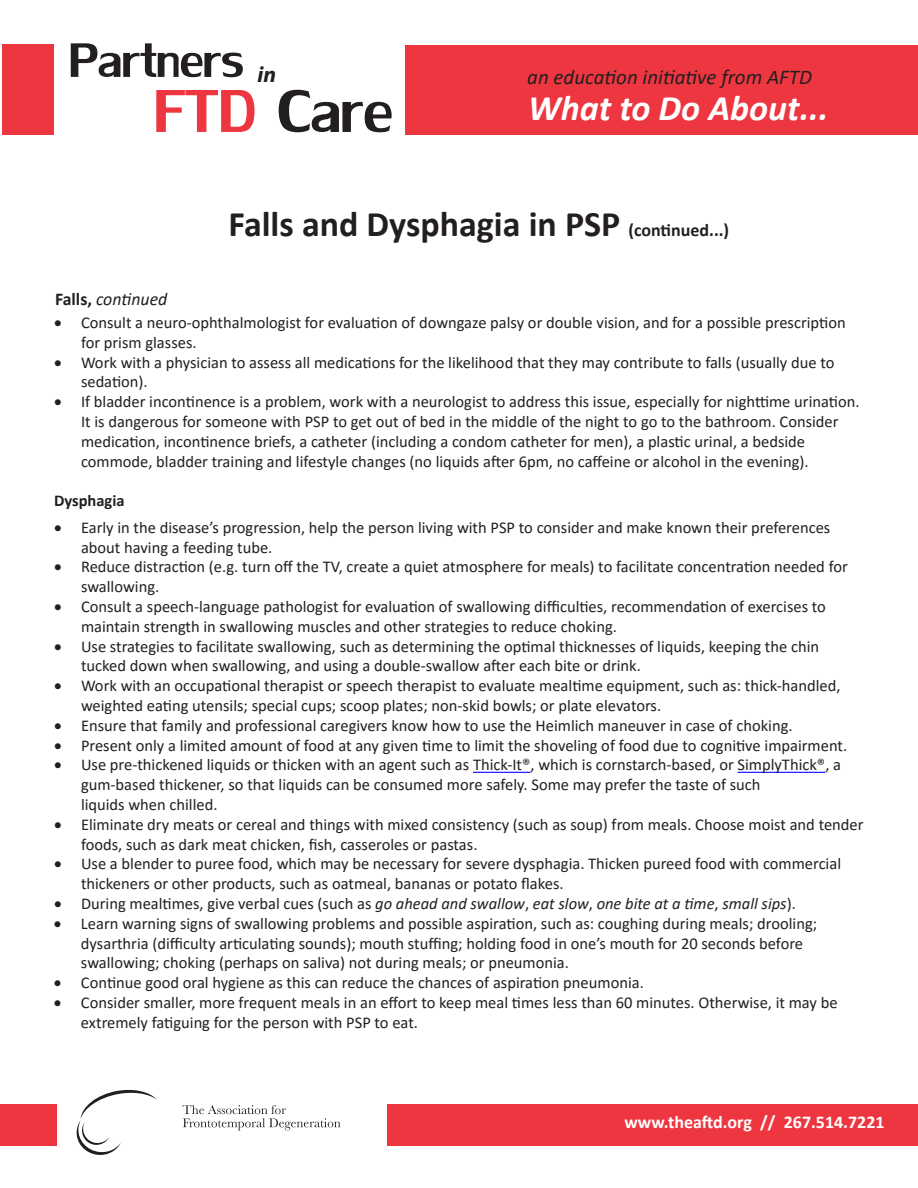
<style>
.page{position:relative;width:918px;height:1188px;background:#fff}
.page>*{position:absolute;margin:0;border:0;box-sizing:border-box;transform-origin:0 0}
.t1{font:90px "Lily UPC";color:#231f20}
.t2{font:72px "Lily UPC";color:#231f20}
.t3{font:700 36px "Calibri";color:#231f20}
.t4{font:italic 700 36px "Calibri";color:#fff}
.t5{font:italic 700 22.5px "Myriad Pro";color:#231f20}
.t6{font:italic 21px "Calibri";color:#231f20}
.t7{font:700 18px "Calibri";color:#fff}
.t8{font:italic 18px "Calibri";color:#231f20}
.t9{font:16.5px/19.8px "Calibri";color:#231f20}
.t10{font:italic 16.5px "Calibri";color:#231f20}
.t11{font:700 16.5px "Calibri";color:#231f20}
.s1{color:#ee3640}
.s2{font-weight:700;font-style:normal}
.s3{font-size:18px}
.s4{font-style:normal}
</style>
<div class="page">
<div style="left:406px;top:45px;width:512px;height:90px;background:#ee3640"></div>
<div style="left:3px;top:44px;width:51px;height:91px;background:#ee3640"></div>
<div style="left:387px;top:1104px;width:531px;height:42px;background:#ee3640"></div>
<svg style="left:77px;top:1090px;width:80px;height:65px"></svg>
<svg style="left:183px;top:1105px;width:157px;height:26px"></svg>
<div style="left:0;top:1104px;width:56px;height:42px;background:#ee3640"></div>
<hr style="left:473px;top:772px;width:57px;height:1px;background:#00f">
<hr style="left:738px;top:772px;width:87px;height:1px;background:#00f">
<h2 class="t2" style="left:68px;top:10px;width:177px">Partners</h2>
<h3 class="t5" style="left:257px;top:61px;width:20px">in</h3>
<h1 class="t1" style="left:153px;top:48px;width:240px"><span class="s1">FTD</span> Care</h1>
<p class="t6" style="left:527px;top:63px;width:286px">an education initiative from AFTD</p>
<h3 class="t4" style="left:528px;top:83px;width:302px">What to Do About...</h3>
<p class="t8" style="left:55px;top:286px;width:114px"><span class="s2">Falls,</span> continued</p>
<h3 class="t3" style="left:228px;top:198px;width:502px">Falls and Dysphagia in PSP <span class="s3">(continued...)</span></h3>
<p class="t9" style="left:81px;top:312px;width:766px;text-indent:-27px">• Consult a neuro-ophthalmologist for evaluation of downgaze palsy or double vision, and for a possible prescription for prism glasses.</p>
<p class="t9" style="left:81px;top:352px;width:755px;text-indent:-27px">• Work with a physician to assess all medications for the likelihood that they may contribute to falls (usually due to sedation).</p>
<p class="t9" style="left:81px;top:391px;width:780px;text-indent:-27px">• If bladder incontinence is a problem, work with a neurologist to address this issue, especially for nighttime urination.<br>It is dangerous for someone with PSP to get out of bed in the middle of the night to go to the bathroom. Consider medication, incontinence briefs, a catheter (including a condom catheter for men), a plastic urinal, a bedside commode, bladder training and lifestyle changes (no liquids after 6pm, no caffeine or alcohol in the evening).</p>
<p class="t11" style="left:54px;top:489px;width:72px">Dysphagia</p>
<p class="t9" style="left:81px;top:518px;width:751px;text-indent:-27px">• Early in the disease’s progression, help the person living with PSP to consider and make known their preferences about having a feeding tube.</p>
<p class="t9" style="left:81px;top:557px;width:768px;text-indent:-27px">• Reduce distraction (e.g. turn off the TV, create a quiet atmosphere for meals) to facilitate concentration needed for swallowing.</p>
<p class="t9" style="left:81px;top:596px;width:746px;text-indent:-27px">• Consult a speech-language pathologist for evaluation of swallowing difficulties, recommendation of exercises to maintain strength in swallowing muscles and other strategies to reduce choking.</p>
<p class="t9" style="left:81px;top:636px;width:740px;text-indent:-27px">• Use strategies to facilitate swallowing, such as determining the optimal thicknesses of liquids, keeping the chin tucked down when swallowing, and using a double-swallow after each bite or drink.</p>
<p class="t9" style="left:81px;top:675px;width:761px;text-indent:-27px">• Work with an occupational therapist or speech therapist to evaluate mealtime equipment, such as: thick-handled, weighted eating utensils; special cups; scoop plates; non-skid bowls; or plate elevators.</p>
<p class="t9" style="left:54px;top:716px;width:740px">• Ensure that family and professional caregivers know how to use the Heimlich maneuver in case of choking.</p>
<p class="t9" style="left:54px;top:735px;width:795px">• Present only a limited amount of food at any given time to limit the shoveling of food due to cognitive impairment.</p>
<p class="t9" style="left:81px;top:755px;width:762px;text-indent:-27px">• Use pre-thickened liquids or thicken with an agent such as Thick-It®, which is cornstarch-based, or SimplyThick®, a gum-based thickener, so that liquids can be consumed more safely. Some may prefer the taste of such<br>liquids when chilled.</p>
<p class="t9" style="left:81px;top:814px;width:784px;text-indent:-27px">• Eliminate dry meats or cereal and things with mixed consistency (such as soup) from meals. Choose moist and tender foods, such as dark meat chicken, fish, casseroles or pastas.</p>
<p class="t9" style="left:81px;top:854px;width:762px;text-indent:-27px">• Use a blender to puree food, which may be necessary for severe dysphagia. Thicken pureed food with commercial thickeners or other products, such as oatmeal, bananas or potato flakes.</p>
<p class="t10" style="left:54px;top:892px;width:743px">• <span class="s4">During mealtimes, give verbal cues (such as</span> go ahead and swallow<span class="s4">,</span> eat slow<span class="s4">,</span> one bite at a time<span class="s4">,</span> small sips<span class="s4">).</span></p>
<p class="t9" style="left:81px;top:913px;width:738px;text-indent:-27px">• Learn warning signs of swallowing problems and possible aspiration, such as: coughing during meals; drooling; dysarthria (difficulty articulating sounds); mouth stuffing; holding food in one’s mouth for 20 seconds before swallowing; choking (perhaps on saliva) not during meals; or pneumonia.</p>
<p class="t9" style="left:54px;top:972px;width:591px">• Continue good oral hygiene as this can reduce the chances of aspiration pneumonia.</p>
<p class="t9" style="left:81px;top:992px;width:758px;text-indent:-27px">• Consider smaller, more frequent meals in an effort to keep meal times less than 60 minutes. Otherwise, it may be extremely fatiguing for the person with PSP to eat.</p>
<p class="t7" style="left:624px;top:1110px;width:262px">www.theaftd.org // 267.514.7221</p>
</div>
